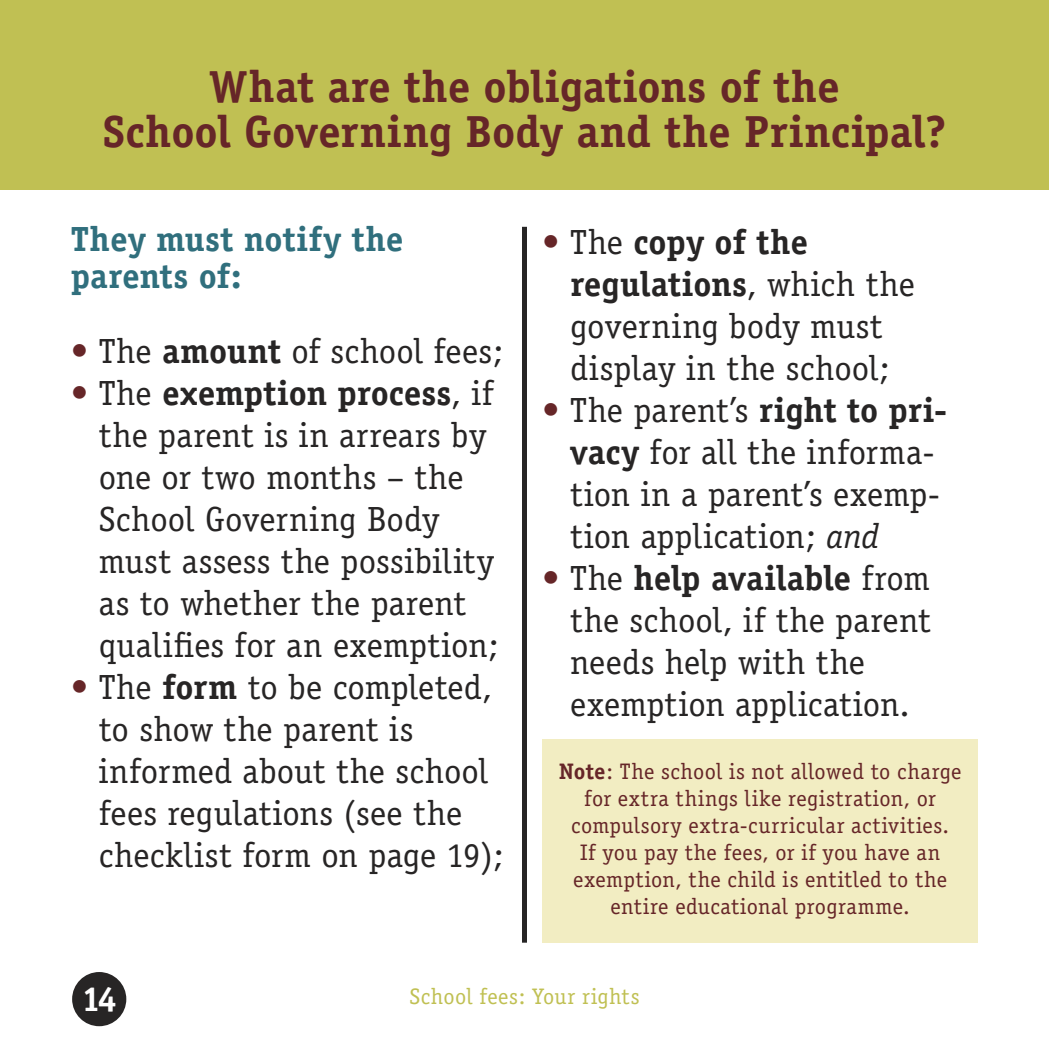
<style>
.page{position:relative;width:1049px;height:1049px;background:#fff}
.page>*{position:absolute;margin:0;border:0;box-sizing:border-box;transform-origin:0 0}
.t1{font:700 45px "Officina Serif";color:#662628}
.t2{font:35px/42px "Officina Serif";letter-spacing:.005em;color:#272525}
.t3{font:700 35px/37.5px "Officina Serif";letter-spacing:.005em;color:#306f7d}
.t4{font:700 35px "Officina Serif";color:#fff}
.t5{font:22.5px/27px "Officina Serif";letter-spacing:.02em;color:#662628;text-align:center}
.t6{font:22.5px "Officina Serif";letter-spacing:.015em;color:#c0c053}
.s1{color:#662628}
.s2{font-weight:700}
.s3{font-style:italic}
</style>
<div class="page">
<div style="left:0;top:0;width:1049px;height:190px;background:#c0c053"></div>
<div style="left:542px;top:739px;width:436px;height:204px;background:#f2edc2"></div>
<div style="left:72px;top:972px;width:54px;height:54px;background:#272525;border-radius:50%"></div>
<div style="left:522px;top:227px;width:5px;height:716px;background:#272525"></div>
<p class="t1" style="left:209px;top:58px;width:632px">What are the obligations of the</p>
<p class="t1" style="left:103px;top:103px;width:845px">School Governing Body and the Principal?</p>
<p class="t3" style="left:71px;top:220px;width:334px">They must notify the parents of:</p>
<p class="t2" style="left:71px;top:330px;width:434px"><span class="s1">•</span> The <span class="s2">amount</span> of school fees;</p>
<p class="t2" style="left:99px;top:372px;width:401px;text-indent:-28px"><span class="s1">•</span> The <span class="s2">exemption process</span>, if the parent is in arrears by one or two months – the<br>School Governing Body must assess the possibility as to whether the parent qualifies for an exemption;</p>
<p class="t2" style="left:99px;top:666px;width:406px;text-indent:-28px"><span class="s1">•</span> The <span class="s2">form</span> to be completed, to show the parent is informed about the school fees regulations (see the checklist form on page 19);</p>
<p class="t2" style="left:570px;top:222px;width:346px;text-indent:-28px"><span class="s1">•</span> The <span class="s2">copy of the regulations</span>, which the governing body must display in the school;</p>
<p class="t2" style="left:570px;top:390px;width:378px;text-indent:-28px"><span class="s1">•</span> The parent’s <span class="s2">right to pri&shy;vacy</span> for all the informa&shy;tion in a parent’s exemp&shy;tion application; <span class="s3">and</span></p>
<p class="t2" style="left:570px;top:558px;width:362px;text-indent:-28px"><span class="s1">•</span> The <span class="s2">help available</span> from the school, if the parent needs help with the exemption application.</p>
<p class="t5" style="left:559px;top:758px;width:404px"><span class="s2">Note</span>: The school is not allowed to charge for extra things like registration, or compulsory extra-curricular activities.<br>If you pay the fees, or if you have an exemption, the child is entitled to the entire educational programme.</p>
<p class="t4" style="left:81px;top:977px;width:37px">14</p>
<p class="t6" style="left:409px;top:983px;width:231px">School fees: Your rights</p>
</div>
